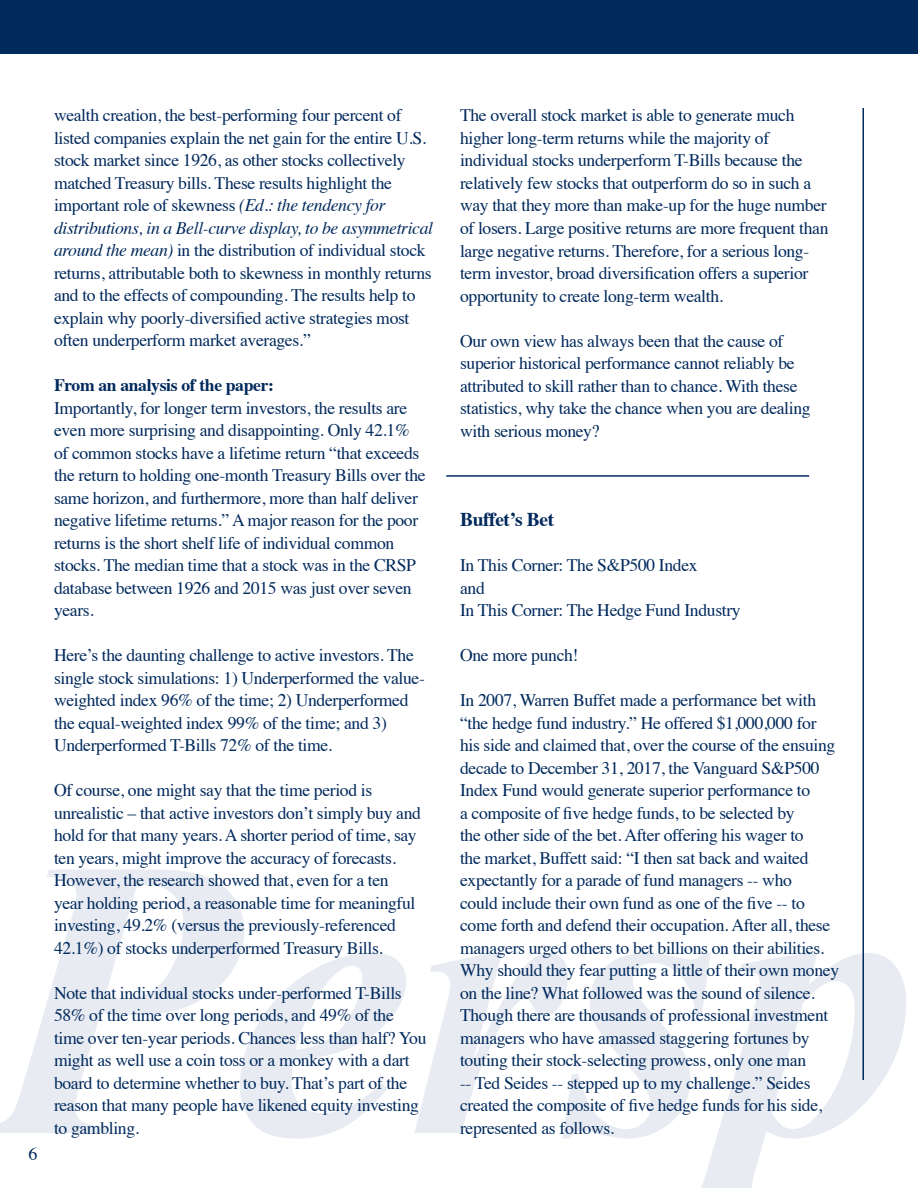
<style>
.page{position:relative;width:918px;height:1188px;background:#fff}
.page>*{position:absolute;margin:0;border:0;box-sizing:border-box;transform-origin:0 0}
.t1{font:700 19.5px "Times";letter-spacing:-.02em;color:#00295c}
.t2{font:18px "Times";color:#00295c}
.t3{font:17.7px/22.5px "Times";letter-spacing:-.02em;color:#00295c}
.t4{font:700 17.7px "Times";letter-spacing:-.02em;color:#00295c}
.s1{font-style:italic}
</style>
<div class="page">
<svg style="left:0;top:870px;width:906px;height:318px"></svg>
<div style="left:0;top:0;width:918px;height:54px;background:#00295c"></div>
<hr style="left:862px;top:108px;width:2px;height:972px;background:#00295c">
<hr style="left:446px;top:475px;width:363px;height:2px;background:#00295c">
<p class="t2" style="left:28px;top:1137px;width:10px">6</p>
<p class="t3" style="left:54px;top:103px;width:381px">wealth creation, the best-performing four percent of listed companies explain the net gain for the entire U.S. stock market since 1926, as other stocks collectively matched Treasury bills. These results highlight the important role of skewness <span class="s1">(Ed.: the tendency for distributions, in a Bell-curve display, to be asymmetrical around the mean)</span> in the distribution of individual stock returns, attributable both to skewness in monthly returns and to the effects of compounding. The results help to explain why poorly-diversified active strategies most often underperform market averages.”</p>
<p class="t4" style="left:54px;top:368px;width:222px">From an analysis of the paper:</p>
<p class="t3" style="left:54px;top:395px;width:373px">Importantly, for longer term investors, the results are even more surprising and disappointing. Only 42.1% of common stocks have a lifetime return “that exceeds the return to holding one-month Treasury Bills over the same horizon, and furthermore, more than half deliver negative lifetime returns.” A major reason for the poor returns is the short shelf life of individual common stocks. The median time that a stock was in the CRSP database between 1926 and 2015 was just over seven years.</p>
<p class="t3" style="left:54px;top:643px;width:372px">Here’s the daunting challenge to active investors. The single stock simulations: 1) Underperformed the value&shy;weighted index 96% of the time; 2) Underperformed the equal-weighted index 99% of the time; and 3)<br>Underperformed T-Bills 72% of the time.</p>
<p class="t3" style="left:54px;top:778px;width:369px">Of course, one might say that the time period is unrealistic – that active investors don’t simply buy and hold for that many years. A shorter period of time, say ten years, might improve the accuracy of forecasts.<br>However, the research showed that, even for a ten year holding period, a reasonable time for meaningful investing, 49.2% (versus the previously-referenced 42.1%) of stocks underperformed Treasury Bills.</p>
<p class="t3" style="left:54px;top:980px;width:374px">Note that individual stocks under-performed T-Bills 58% of the time over long periods, and 49% of the time over ten-year periods. Chances less than half? You might as well use a coin toss or a monkey with a dart board to determine whether to buy. That’s part of the reason that many people have likened equity investing to gambling.</p>
<p class="t3" style="left:460px;top:103px;width:370px">The overall stock market is able to generate much higher long-term returns while the majority of individual stocks underperform T-Bills because the relatively few stocks that outperform do so in such a way that they more than make-up for the huge number of losers. Large positive returns are more frequent than large negative returns. Therefore, for a serious long&shy;term investor, broad diversification offers a superior opportunity to create long-term wealth.</p>
<p class="t3" style="left:460px;top:328px;width:352px">Our own view has always been that the cause of superior historical performance cannot reliably be attributed to skill rather than to chance. With these statistics, why take the chance when you are dealing with serious money?</p>
<p class="t1" style="left:460px;top:501px;width:96px">Buffet’s Bet</p>
<p class="t3" style="left:460px;top:553px;width:282px">In This Corner: The S&amp;P500 Index<br>and<br>In This Corner: The Hedge Fund Industry</p>
<p class="t3" style="left:460px;top:643px;width:120px">One more punch!</p>
<p class="t3" style="left:460px;top:688px;width:381px">In 2007, Warren Buffet made a performance bet with “the hedge fund industry.” He offered $1,000,000 for his side and claimed that, over the course of the ensuing decade to December 31, 2017, the Vanguard S&amp;P500<br>Index Fund would generate superior performance to<br>a composite of five hedge funds, to be selected by<br>the other side of the bet. After offering his wager to<br>the market, Buffett said: “I then sat back and waited expectantly for a parade of fund managers -- who<br>could include their own fund as one of the five -- to come forth and defend their occupation. After all, these managers urged others to bet billions on their abilities.<br>Why should they fear putting a little of their own money on the line? What followed was the sound of silence.<br>Though there are thousands of professional investment managers who have amassed staggering fortunes by touting their stock-selecting prowess, only one man<br>-- Ted Seides -- stepped up to my challenge.” Seides created the composite of five hedge funds for his side, represented as follows.</p>
</div>
